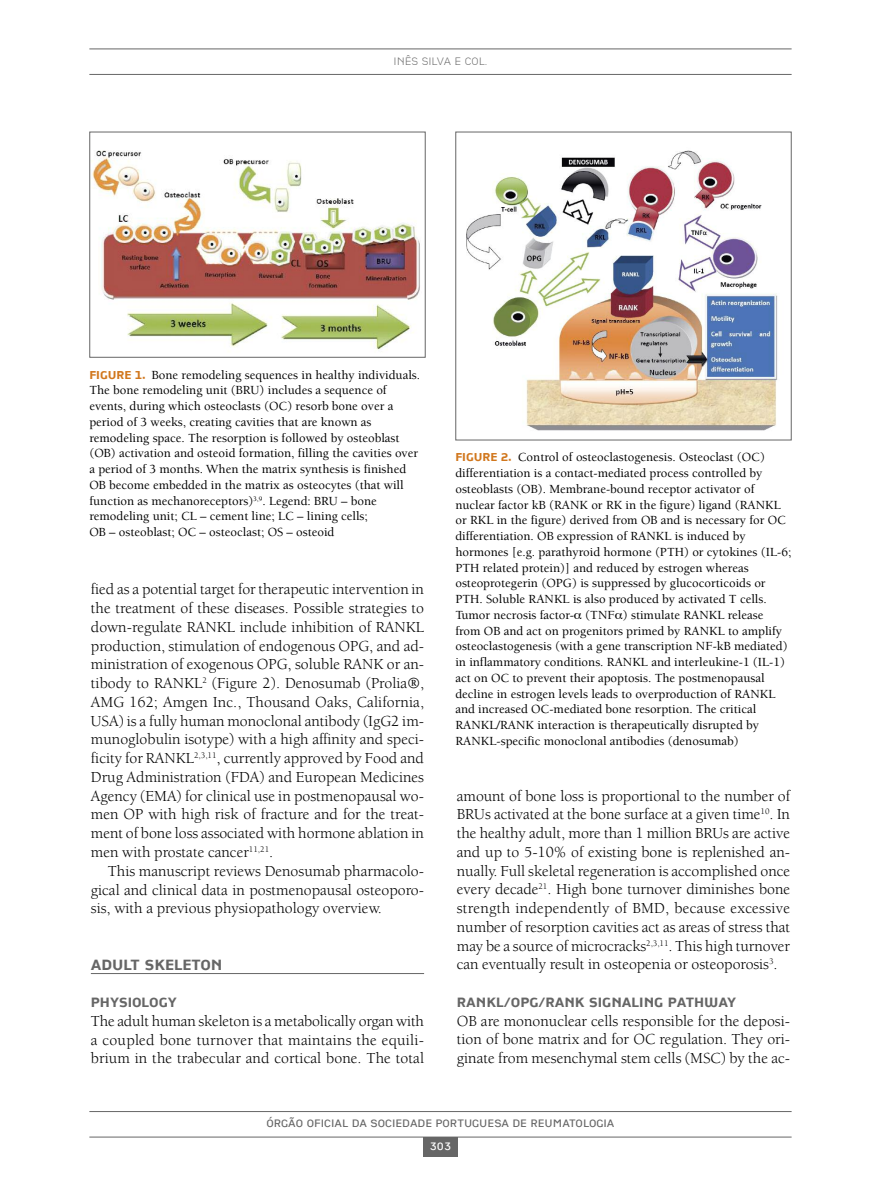
<style>
.page{position:relative;width:881px;height:1191px;background:#fff}
.page>*{position:absolute;margin:0;border:0;box-sizing:border-box;transform-origin:0 0}
.t1{font:16.5px "CP Company TT Bold";color:#666}
.t2{font:15.75px/18.8px "Berkeley";color:#000;text-align:justify}
.t3{font:15px "CP Company TT Bold";color:#666}
.t4{font:500 12.75px/15.8px "Berkeley";color:#000}
.t5{font:12px "CP Company TT Regular";color:#666}
.t6{font:12px "CP Company TT Light";color:#666}
.t7{font:12px "CP Company TT Regular";color:#fff}
.s1{font-family:"CP Company TT Bold";font-weight:400;color:#d1771d}
</style>
<div class="page">
<hr style="left:89px;top:1111px;width:702px;height:1px;background:#666">
<hr style="left:89px;top:1136px;width:702px;height:1px;background:#666">
<div style="left:423px;top:1137px;width:34px;height:19px;background:#666"></div>
<hr style="left:89px;top:49px;width:702px;height:1px;background:#666">
<hr style="left:89px;top:74px;width:702px;height:1px;background:#666">
<hr style="left:91px;top:973px;width:333px;height:1px;background:#666">
<img style="left:91px;top:150px;width:329px;height:200px">
<div style="left:89px;top:132px;width:336px;height:226px;border:1px solid #666"></div>
<img style="left:466px;top:150px;width:312px;height:281px">
<p class="t6" style="left:393px;top:54px;width:95px">INÊS SILVA E COL.</p>
<p class="t4" style="left:89px;top:368px;width:332px"><span class="s1">FIGURE 1.</span> Bone remodeling sequences in healthy individuals.<br>The bone remodeling unit (BRU) includes a sequence of events, during which osteoclasts (OC) resorb bone over a period of 3 weeks, creating cavities that are known as remodeling space. The resorption is followed by osteoblast (OB) activation and osteoid formation, filling the cavities over a period of 3 months. When the matrix synthesis is finished OB become embedded in the matrix as osteocytes (that will function as mechanoreceptors)<sup>3,9</sup>. Legend: BRU – bone remodeling unit; CL – cement line; LC – lining cells;<br>OB – osteoblast; OC – osteoclast; OS – osteoid</p>
<p class="t2" style="left:91px;top:581px;width:334px">fied as a potential target for therapeutic intervention in the treatment of these diseases. Possible strategies to down-regulate RANKL include inhibition of RANKL production, stimulation of endogenous OPG, and ad&shy;ministration of exogenous OPG, soluble RANK or an&shy;tibody to RANKL<sup>2</sup> (Figure 2). Denosumab (Prolia®, AMG 162; Amgen Inc., Thousand Oaks, California, USA) is a fully human monoclonal antibody (IgG2 im&shy;munoglobulin isotype) with a high affinity and speci&shy;ficity for RANKL<sup>2,3,11</sup>, currently approved by Food and Drug Administration (FDA) and European Medicines Agency (EMA) for clinical use in postmenopausal wo&shy;men OP with high risk of fracture and for the treat&shy;ment of bone loss associated with hormone ablation in men with prostate cancer<sup>11,21</sup>.</p>
<p class="t2" style="left:91px;top:862px;width:334px;text-indent:17px">This manuscript reviews Denosumab pharmacolo&shy;gical and clinical data in postmenopausal osteoporo&shy;sis, with a previous physiopathology overview.</p>
<p class="t1" style="left:91px;top:954px;width:133px">ADULT SKELETON</p>
<p class="t3" style="left:91px;top:993px;width:87px">PHYSIOLOGY</p>
<p class="t2" style="left:91px;top:1012px;width:334px">The adult human skeleton is a metabolically organ with a coupled bone turnover that maintains the equili&shy;brium in the trabecular and cortical bone. The total</p>
<p class="t4" style="left:455px;top:450px;width:337px"><span class="s1">FIGURE 2.</span> Control of osteoclastogenesis. Osteoclast (OC) differentiation is a contact-mediated process controlled by osteoblasts (OB). Membrane-bound receptor activator of nuclear factor kB (RANK or RK in the figure) ligand (RANKL or RKL in the figure) derived from OB and is necessary for OC differentiation. OB expression of RANKL is induced by hormones [e.g. parathyroid hormone (PTH) or cytokines (IL-6; PTH related protein)] and reduced by estrogen whereas osteoprotegerin (OPG) is suppressed by glucocorticoids or PTH. Soluble RANKL is also produced by activated T cells.<br>Tumor necrosis factor- (TNF ) stimulate RANKL release from OB and act on progenitors primed by RANKL to amplify osteoclastogenesis (with a gene transcription NF-kB mediated) in inflammatory conditions. RANKL and interleukine-1 (IL-1) act on OC to prevent their apoptosis. The postmenopausal decline in estrogen levels leads to overproduction of RANKL and increased OC-mediated bone resorption. The critical RANKL/RANK interaction is therapeutically disrupted by RANKL-specific monoclonal antibodies (denosumab)</p>
<p class="t2" style="left:456px;top:787px;width:334px">amount of bone loss is proportional to the number of BRUs activated at the bone surface at a given time<sup>10</sup>. In the healthy adult, more than 1 million BRUs are active and up to 5-10% of existing bone is replenished an&shy;nually. Full skeletal regeneration is accomplished once every decade<sup>21</sup>. High bone turnover diminishes bone strength independently of BMD, because excessive number of resorption cavities act as areas of stress that may be a source of microcracks<sup>2,3,11</sup>. This high turnover can eventually result in osteopenia or osteoporosis<sup>3</sup>.</p>
<p class="t3" style="left:456px;top:993px;width:281px">RANKL/OPG/RANK SIGNALING PATHWAY</p>
<p class="t2" style="left:456px;top:1012px;width:334px">OB are mononuclear cells responsible for the deposi&shy;tion of bone matrix and for OC regulation. They ori&shy;ginate from mesenchymal stem cells (MSC) by the ac-</p>
<p class="t5" style="left:266px;top:1116px;width:349px">ÓRGÃO OFICIAL DA SOCIEDADE PORTUGUESA DE REUMATOLOGIA</p>
<p class="t7" style="left:430px;top:1139px;width:23px">303</p>
</div>
